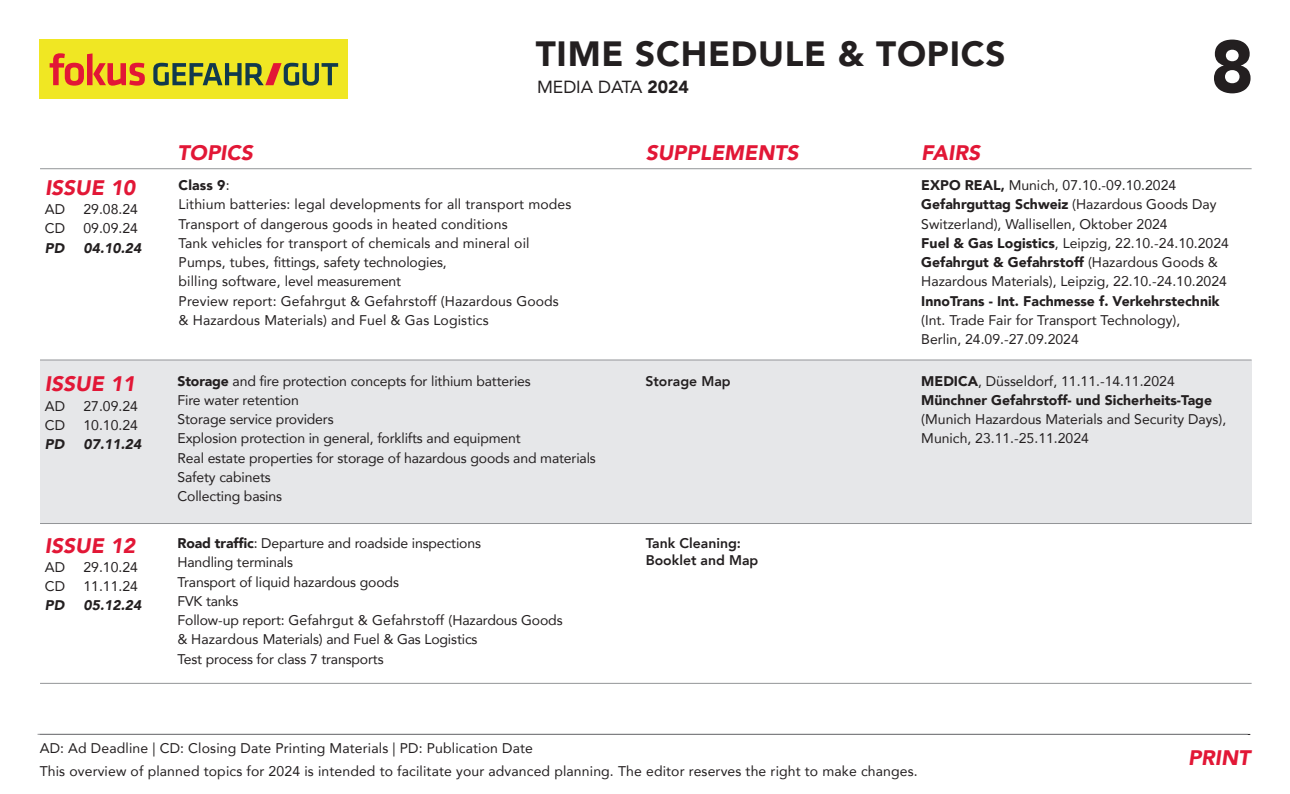
<style>
.page{position:relative;width:1290px;height:794px;background:#fff}
.page>*{position:absolute;margin:0;border:0;box-sizing:border-box;transform-origin:0 0}
.t1{font:900 73.5px "Avenir";color:#231f20}
.t2{font:900 35px "Avenir";letter-spacing:.02em;color:#231f20}
.t3{font:italic 900 21px "Avenir";color:#e21736}
.t4{font:17.5px "Avenir";color:#231f20}
.t5{font:14px/19.2px "Avenir";color:#231f20}
.t6{font:900 14px/19.2px "Avenir";color:#231f20}
.t7{font:800 14px/16.8px "Avenir";color:#231f20}
.t8{font:italic 900 14px "Avenir";color:#231f20}
.s1{font-weight:900}
.s2{font-weight:400}
</style>
<div class="page">
<hr style="left:40px;top:734px;width:1210px;height:1px;background:#231f20">
<div style="left:40px;top:40px;width:308px;height:59px;background:#f0e723"></div>
<svg style="left:50px;top:53px;width:95px;height:33px"></svg>
<svg style="left:153px;top:63px;width:185px;height:23px"></svg>
<div style="left:40px;top:360px;width:1211px;height:163px;background:#e6e7e9"></div>
<hr style="left:40px;top:168px;width:1211px;height:1px;background:#939598">
<hr style="left:40px;top:360px;width:1211px;height:1px;background:#939598">
<hr style="left:40px;top:523px;width:1211px;height:1px;background:#939598">
<hr style="left:38px;top:734px;width:1210px;height:1px;background:#939598">
<hr style="left:40px;top:683px;width:1211px;height:1px;background:#939598">
<h3 class="t3" style="left:45px;top:170px;width:92px">ISSUE 10</h3>
<p class="t5" style="left:45px;top:199px;width:22px">AD</p>
<p class="t5" style="left:83px;top:199px;width:56px">29.08.24</p>
<p class="t5" style="left:45px;top:218px;width:22px">CD</p>
<p class="t5" style="left:83px;top:218px;width:56px">09.09.24</p>
<p class="t8" style="left:45px;top:236px;width:21px">PD</p>
<p class="t8" style="left:83px;top:236px;width:60px">04.10.24</p>
<h3 class="t3" style="left:45px;top:367px;width:92px">ISSUE 11</h3>
<p class="t5" style="left:45px;top:396px;width:22px">AD</p>
<p class="t5" style="left:83px;top:396px;width:56px">27.09.24</p>
<p class="t5" style="left:45px;top:415px;width:22px">CD</p>
<p class="t5" style="left:83px;top:415px;width:56px">10.10.24</p>
<p class="t8" style="left:45px;top:433px;width:21px">PD</p>
<p class="t8" style="left:83px;top:433px;width:60px">07.11.24</p>
<h3 class="t3" style="left:45px;top:528px;width:92px">ISSUE 12</h3>
<p class="t5" style="left:45px;top:557px;width:22px">AD</p>
<p class="t5" style="left:83px;top:557px;width:56px">29.10.24</p>
<p class="t5" style="left:45px;top:576px;width:22px">CD</p>
<p class="t5" style="left:83px;top:576px;width:56px">11.11.24</p>
<p class="t8" style="left:45px;top:594px;width:21px">PD</p>
<p class="t8" style="left:83px;top:594px;width:60px">05.12.24</p>
<h2 class="t2" style="left:536px;top:24px;width:471px">TIME SCHEDULE &amp; TOPICS</h2>
<p class="t4" style="left:537px;top:73px;width:153px">MEDIA DATA <span class="s1">2024</span></p>
<h3 class="t3" style="left:646px;top:135px;width:154px">SUPPLEMENTS</h3>
<h3 class="t3" style="left:177px;top:135px;width:77px">TOPICS</h3>
<h3 class="t3" style="left:921px;top:135px;width:60px">FAIRS</h3>
<h1 class="t1" style="left:1210px;top:4px;width:45px">8</h1>
<p class="t5" style="left:179px;top:175px;width:394px"><span class="s1">Class 9</span>:<br>Lithium batteries: legal developments for all transport modes Transport of dangerous goods in heated conditions<br>Tank vehicles for transport of chemicals and mineral oil Pumps, tubes, fittings, safety technologies,<br>billing software, level measurement<br>Preview report: Gefahrgut &amp; Gefahrstoff (Hazardous Goods &amp; Hazardous Materials) and Fuel &amp; Gas Logistics</p>
<p class="t5" style="left:921px;top:175px;width:309px"><span class="s1">EXPO REAL,</span> Munich, 07.10.-09.10.2024<br><span class="s1">Gefahrguttag Schweiz</span> (Hazardous Goods Day Switzerland), Wallisellen, Oktober 2024<br><span class="s1">Fuel &amp; Gas Logistics</span>, Leipzig, 22.10.-24.10.2024<br><span class="s1">Gefahrgut &amp; Gefahrstoff</span> (Hazardous Goods &amp; Hazardous Materials), Leipzig, 22.10.-24.10.2024</p>
<p class="t6" style="left:921px;top:291px;width:300px">InnoTrans - Int. Fachmesse f. Verkehrstechnik</p>
<p class="t5" style="left:921px;top:310px;width:260px">(Int. Trade Fair for Transport Technology),<br>Berlin, 24.09.-27.09.2024</p>
<p class="t5" style="left:177px;top:371px;width:420px"><span class="s1">Storage</span> and fire protection concepts for lithium batteries<br>Fire water retention<br>Storage service providers<br>Explosion protection in general, forklifts and equipment<br>Real estate properties for storage of hazardous goods and materials Safety cabinets<br>Collecting basins</p>
<p class="t5" style="left:177px;top:533px;width:387px"><span class="s1">Road traffic</span>: Departure and roadside inspections<br>Handling terminals<br>Transport of liquid hazardous goods<br>FVK tanks<br>Follow-up report: Gefahrgut &amp; Gefahrstoff (Hazardous Goods &amp; Hazardous Materials) and Fuel &amp; Gas Logistics<br>Test process for class 7 transports</p>
<p class="t7" style="left:646px;top:535px;width:114px">Tank Cleaning:<br>Booklet and Map</p>
<p class="t7" style="left:645px;top:372px;width:87px">Storage Map</p>
<p class="t6" style="left:921px;top:371px;width:292px">MEDICA<span class="s2">, Düsseldorf, 11.11.-14.11.2024<br></span>Münchner Gefahrstoff- und Sicherheits-Tage</p>
<p class="t5" style="left:921px;top:409px;width:307px">(Munich Hazardous Materials and Security Days),<br>Munich, 23.11.-25.11.2024</p>
<p class="t5" style="left:40px;top:736px;width:879px;line-height:22.8px">AD: Ad Deadline | CD: Closing Date Printing Materials | PD: Publication Date<br>This overview of planned topics for 2024 is intended to facilitate your advanced planning. The editor reserves the right to make changes.</p>
<h3 class="t3" style="left:1188px;top:740px;width:64px">PRINT</h3>
</div>
